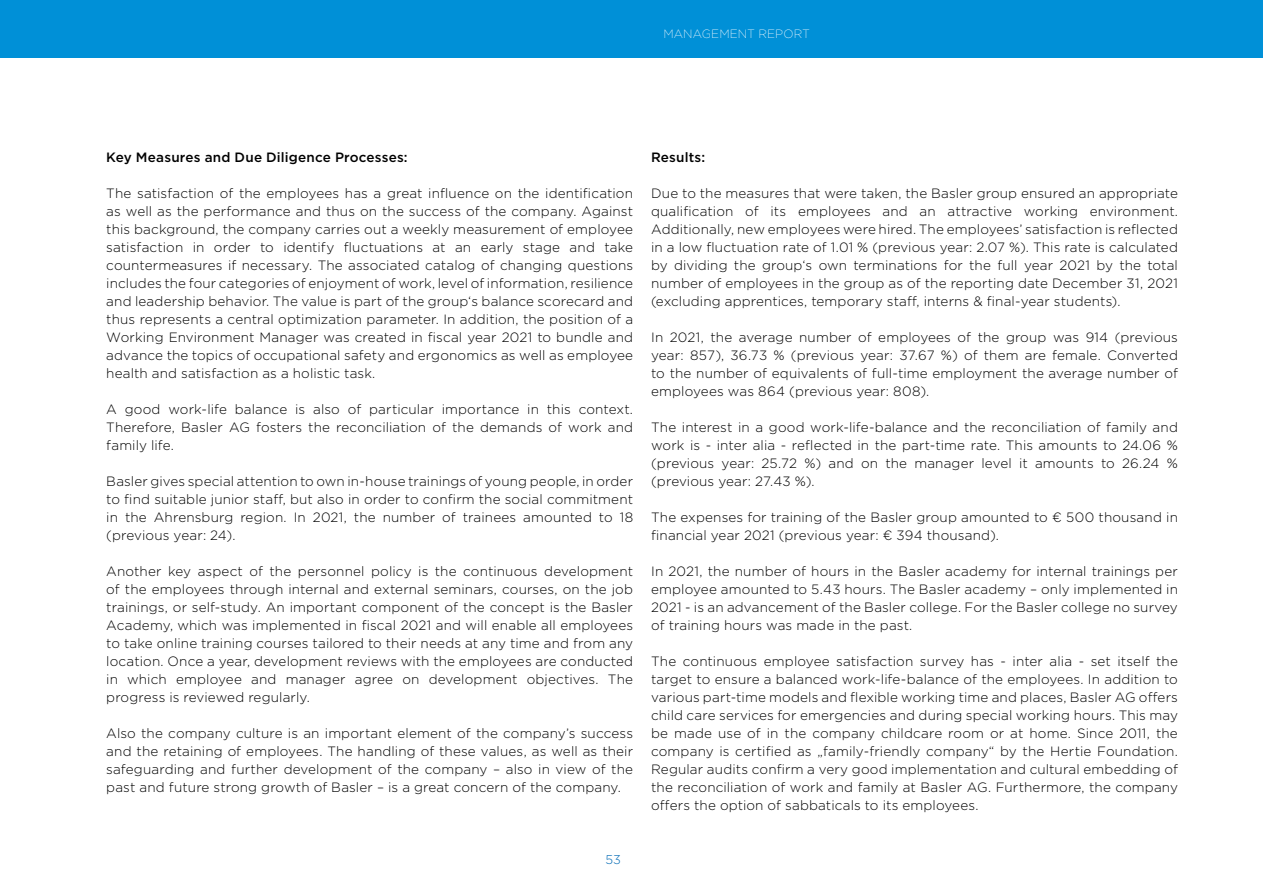
<style>
.page{position:relative;width:1263px;height:893px;background:#fff}
.page>*{position:absolute;margin:0;border:0;box-sizing:border-box;transform-origin:0 0}
.Fließtext{font:300 13.5px/18px "Gotham";letter-spacing:.01em;color:#000;text-align:justify}
.Fließtext_Medium_sch{font:500 13.5px "Gotham";letter-spacing:.01em;color:#000}
.t1{font:300 12.75px "Gotham";color:#0069b4}
.t2{font:200 12px "Gotham";letter-spacing:.01em;color:#fff}
</style>
<div class="page">
<div style="left:0;top:0;width:1263px;height:57px;background:#0090d7"></div>
<p class="t2" style="left:663px;top:26px;width:148px">MANAGEMENT REPORT</p>
<p class="Fließtext_Medium_sch" style="left:106px;top:148px;width:303px">Key Measures and Due Diligence Processes:</p>
<p class="Fließtext" style="left:106px;top:184px;width:528px">The satisfaction of the employees has a great influence on the identification as well as the performance and thus on the success of the company. Against this background, the company carries out a weekly measurement of employee satisfaction in order to identify fluctuations at an early stage and take countermeasures if necessary. The associated catalog of changing questions includes the four categories of enjoyment of work, level of information, resilience and leadership behavior. The value is part of the group‘s balance scorecard and thus represents a central optimization parameter. In addition, the position of a Working Environment Manager was created in fiscal year 2021 to bundle and advance the topics of occupational safety and ergonomics as well as employee health and satisfaction as a holistic task.</p>
<p class="Fließtext" style="left:106px;top:400px;width:528px">A good work-life balance is also of particular importance in this context.<br>Therefore, Basler AG fosters the reconciliation of the demands of work and family life.</p>
<p class="Fließtext" style="left:106px;top:472px;width:528px">Basler gives special attention to own in-house trainings of young people, in order to find suitable junior staff, but also in order to confirm the social commitment in the Ahrensburg region. In 2021, the number of trainees amounted to 18 (previous year: 24).</p>
<p class="Fließtext" style="left:106px;top:562px;width:528px">Another key aspect of the personnel policy is the continuous development of the employees through internal and external seminars, courses, on the job trainings, or self-study. An important component of the concept is the Basler Academy, which was implemented in fiscal 2021 and will enable all employees to take online training courses tailored to their needs at any time and from any location. Once a year, development reviews with the employees are conducted in which employee and manager agree on development objectives. The progress is reviewed regularly.</p>
<p class="Fließtext" style="left:106px;top:724px;width:528px">Also the company culture is an important element of the company’s success and the retaining of employees. The handling of these values, as well as their safeguarding and further development of the company – also in view of the past and future strong growth of Basler – is a great concern of the company.</p>
<p class="t1" style="left:605px;top:852px;width:17px">53</p>
<p class="Fließtext_Medium_sch" style="left:651px;top:148px;width:56px">Results:</p>
<p class="Fließtext" style="left:651px;top:184px;width:528px">Due to the measures that were taken, the Basler group ensured an appropriate qualification of its employees and an attractive working environment.<br>Additionally, new employees were hired. The employees’ satisfaction is reflected in a low fluctuation rate of 1.01 % (previous year: 2.07 %). This rate is calculated by dividing the group‘s own terminations for the full year 2021 by the total number of employees in the group as of the reporting date December 31, 2021 (excluding apprentices, temporary staff, interns &amp; final-year students).</p>
<p class="Fließtext" style="left:651px;top:328px;width:528px">In 2021, the average number of employees of the group was 914 (previous year: 857), 36.73 % (previous year: 37.67 %) of them are female. Converted to the number of equivalents of full-time employment the average number of employees was 864 (previous year: 808).</p>
<p class="Fließtext" style="left:651px;top:418px;width:528px">The interest in a good work-life-balance and the reconciliation of family and work is - inter alia - reflected in the part-time rate. This amounts to 24.06 % (previous year: 25.72 %) and on the manager level it amounts to 26.24 % (previous year: 27.43 %).</p>
<p class="Fließtext" style="left:651px;top:508px;width:528px">The expenses for training of the Basler group amounted to € 500 thousand in financial year 2021 (previous year: € 394 thousand).</p>
<p class="Fließtext" style="left:651px;top:562px;width:528px">In 2021, the number of hours in the Basler academy for internal trainings per employee amounted to 5.43 hours. The Basler academy – only implemented in 2021 - is an advancement of the Basler college. For the Basler college no survey of training hours was made in the past.</p>
<p class="Fließtext" style="left:651px;top:652px;width:528px">The continuous employee satisfaction survey has - inter alia - set itself the target to ensure a balanced work-life-balance of the employees. In addition to various part-time models and flexible working time and places, Basler AG offers child care services for emergencies and during special working hours. This may be made use of in the company childcare room or at home. Since 2011, the company is certified as „family-friendly company“ by the Hertie Foundation.<br>Regular audits confirm a very good implementation and cultural embedding of the reconciliation of work and family at Basler AG. Furthermore, the company offers the option of sabbaticals to its employees.</p>
</div>
